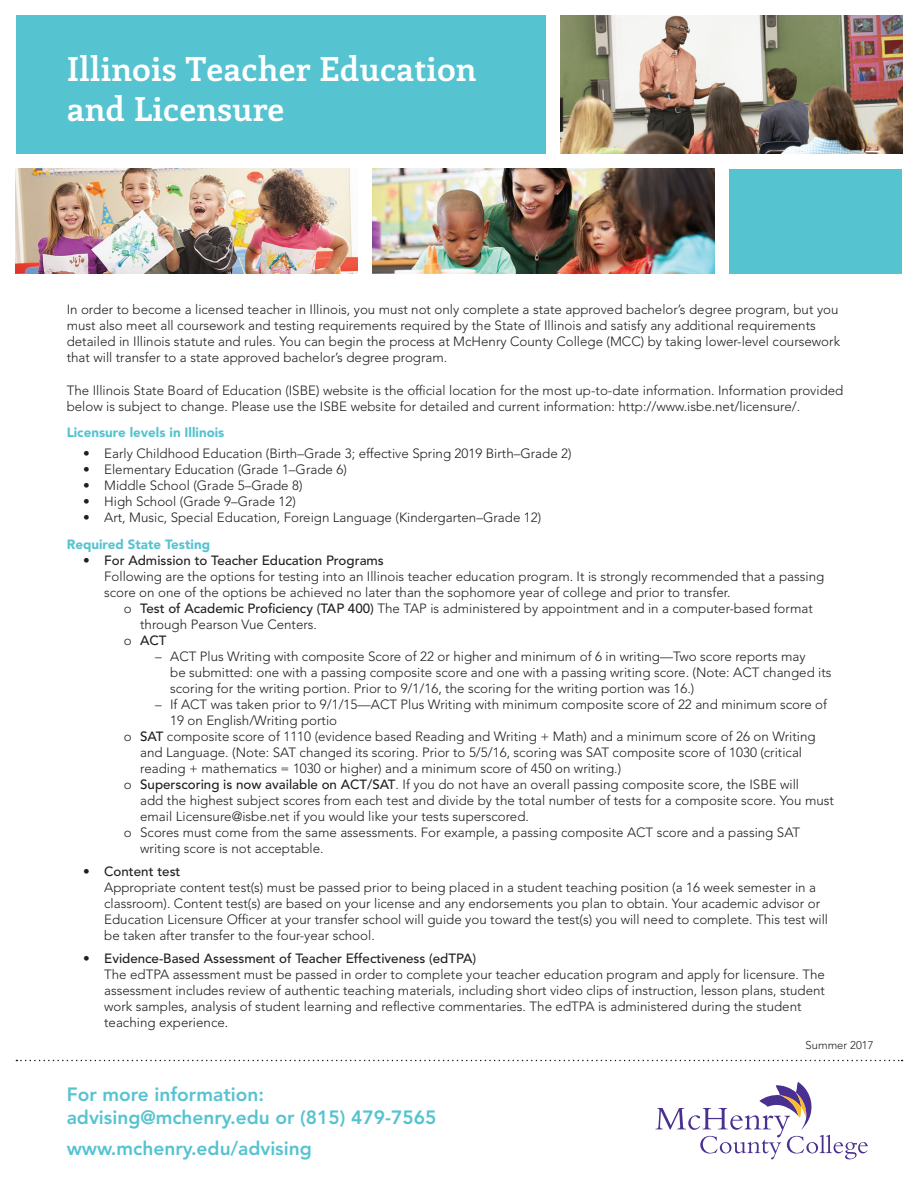
<style>
.page{position:relative;width:918px;height:1188px;background:#fff}
.page>*{position:absolute;margin:0;border:0;box-sizing:border-box;transform-origin:0 0}
.t1{font:700 33.3px/40px "Enriqueta";color:#fff}
.t2{font:800 19.2px "Avenir LT Std";color:#56c3d1}
.Default{font:300 13.35px/16px "Avenir LT Std";color:#231f20}
.t3{font:900 13.35px "Avenir LT Std";color:#56c3d1}
.t4{font:500 13.35px "Avenir LT Std";color:#231f20}
.t5{font:300 11.25px "Avenir LT Std";color:#231f20}
.s1{font-weight:500}
.s2{font-weight:300}
</style>
<div class="page">
<div style="left:16px;top:16px;width:529px;height:138px;background:#56c3d1"></div>
<img style="left:560px;top:16px;width:342px;height:138px">
<img style="left:16px;top:169px;width:342px;height:104px">
<img style="left:373px;top:169px;width:342px;height:104px">
<div style="left:730px;top:169px;width:172px;height:104px;background:#56c3d1"></div>
<svg style="left:16px;top:1060px;width:887px;height:1px"></svg>
<svg style="left:656px;top:1082px;width:212px;height:77px"></svg>
<p class="t1" style="left:67px;top:47px;width:412px">Illinois Teacher Education and Licensure</p>
<p class="Default" style="left:67px;top:302px;width:775px">In order to become a licensed teacher in Illinois, you must not only complete a state approved bachelor’s degree program, but you must also meet all coursework and testing requirements required by the State of Illinois and satisfy any additional requirements detailed in Illinois statute and rules. You can begin the process at McHenry County College (MCC) by taking lower-level coursework that will transfer to a state approved bachelor’s degree program.</p>
<p class="Default" style="left:67px;top:382px;width:778px">The Illinois State Board of Education (ISBE) website is the official location for the most up-to-date information. Information provided below is subject to change. Please use the ISBE website for detailed and current information: http://www.isbe.net/licensure/.</p>
<p class="t3" style="left:67px;top:425px;width:159px">Licensure levels in Illinois</p>
<p class="Default" style="left:83px;top:445px;width:490px">• Early Childhood Education (Birth–Grade 3; effective Spring 2019 Birth–Grade 2)</p>
<p class="Default" style="left:83px;top:461px;width:265px">• Elementary Education (Grade 1–Grade 6)</p>
<p class="Default" style="left:83px;top:477px;width:221px">• Middle School (Grade 5–Grade 8)</p>
<p class="Default" style="left:83px;top:493px;width:214px">• High School (Grade 9–Grade 12)</p>
<p class="Default" style="left:83px;top:509px;width:460px">• Art, Music, Special Education, Foreign Language (Kindergarten–Grade 12)</p>
<p class="t3" style="left:67px;top:536px;width:145px">Required State Testing</p>
<p class="Default" style="left:104px;top:552px;width:722px;text-indent:-21px"><span class="s1">• For Admission to Teacher Education Programs<br></span>Following are the options for testing into an Illinois teacher education program. It is strongly recommended that a passing score on one of the options be achieved no later than the sophomore year of college and prior to transfer.</p>
<p class="Default" style="left:140px;top:600px;width:674px;text-indent:-17px">o <span class="s1">Test of Academic Proficiency (TAP 400)</span> The TAP is administered by appointment and in a computer-based format through Pearson Vue Centers.</p>
<p class="t4" style="left:124px;top:632px;width:44px"><span class="s2">o</span> ACT</p>
<p class="Default" style="left:170px;top:648px;width:663px;text-indent:-15px">– ACT Plus Writing with composite Score of 22 or higher and minimum of 6 in writing—Two score reports may<br>be submitted: one with a passing composite score and one with a passing writing score. (Note: ACT changed its scoring for the writing portion. Prior to 9/1/16, the scoring for the writing portion was 16.)</p>
<p class="Default" style="left:170px;top:696px;width:659px;text-indent:-15px">– If ACT was taken prior to 9/1/15—ACT Plus Writing with minimum composite score of 22 and minimum score of<br>19 on English/Writing portio</p>
<p class="Default" style="left:140px;top:728px;width:677px;text-indent:-17px">o <span class="s1">SAT</span> composite score of 1110 (evidence based Reading and Writing + Math) and a minimum score of 26 on Writing and Language. (Note: SAT changed its scoring. Prior to 5/5/16, scoring was SAT composite score of 1030 (critical reading + mathematics = 1030 or higher) and a minimum score of 450 on writing.)</p>
<p class="Default" style="left:140px;top:776px;width:695px;text-indent:-17px">o <span class="s1">Superscoring is now available on ACT/SAT</span>. If you do not have an overall passing composite score, the ISBE will<br>add the highest subject scores from each test and divide by the total number of tests for a composite score. You must email Licensure@isbe.net if you would like your tests superscored.</p>
<p class="Default" style="left:140px;top:824px;width:662px;text-indent:-17px">o Scores must come from the same assessments. For example, a passing composite ACT score and a passing SAT writing score is not acceptable.</p>
<p class="Default" style="left:104px;top:863px;width:725px;text-indent:-21px"><span class="s1">• Content test<br></span>Appropriate content test(s) must be passed prior to being placed in a student teaching position (a 16 week semester in a classroom). Content test(s) are based on your license and any endorsements you plan to obtain. Your academic advisor or Education Licensure Officer at your transfer school will guide you toward the test(s) you will need to complete. This test will be taken after transfer to the four-year school.</p>
<p class="Default" style="left:104px;top:950px;width:722px;text-indent:-21px"><span class="s1">• Evidence-Based Assessment of Teacher Effectiveness (edTPA)<br></span>The edTPA assessment must be passed in order to complete your teacher education program and apply for licensure. The assessment includes review of authentic teaching materials, including short video clips of instruction, lesson plans, student work samples, analysis of student learning and reflective commentaries. The edTPA is administered during the student teaching experience.</p>
<p class="t2" style="left:67px;top:1083px;width:199px">For more information:</p>
<p class="t2" style="left:67px;top:1106px;width:371px">advising@mchenry.edu or (815) 479-7565</p>
<p class="t2" style="left:67px;top:1137px;width:247px">www.mchenry.edu/advising</p>
<p class="t5" style="left:806px;top:1038px;width:70px">Summer 2017</p>
</div>
